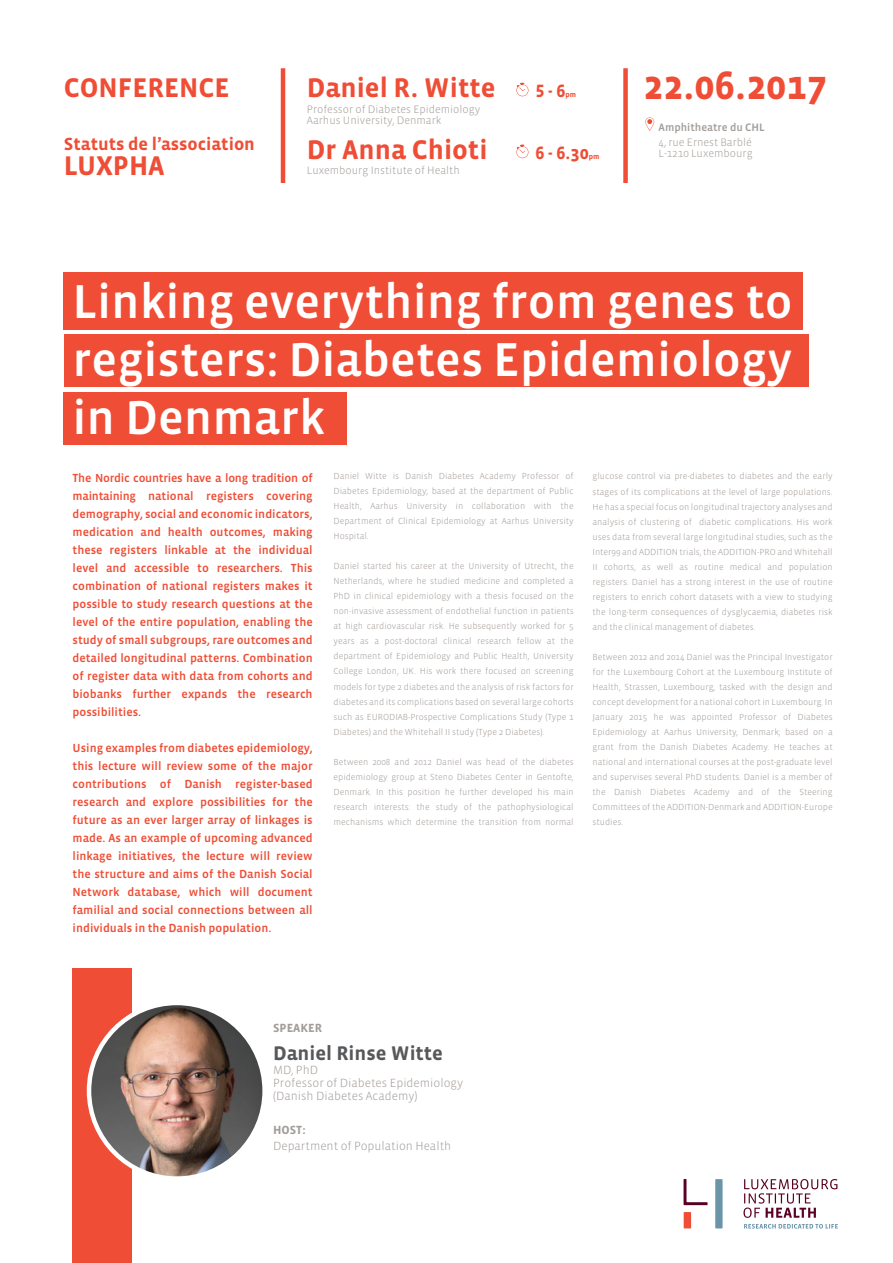
<style>
.page{position:relative;width:893px;height:1263px;background:#fff}
.page>*{position:absolute;margin:0;border:0;box-sizing:border-box;transform-origin:0 0}
.t1{font:500 48.75px/58.5px "Vista Sans OT";color:#fff;text-align:justify}
.t2{font:700 40.5px "Vista Sans OT";color:#ef4d35}
.t3{font:700 27.6px "Vista Sans OT";color:#ef4d35}
.t4{font:700 20.25px "Vista Sans OT";color:#57585a}
.t5{font:700 18.3px "Vista Sans OT";color:#ef4d35}
.t6{font:700 18px "Vista Sans OT";color:#ef4d35}
.t7{font:300 12.15px/13.5px "Vista Sans OT";color:#a39d99}
.t8{font:700 12.15px "Vista Sans OT";color:#a39d99}
.t9{font:500 12px/18px "Vista Sans OT";color:#ef4d35;text-align:justify}
.t10{font:300 11.1px/11.1px "Vista Sans OT";color:#a39d99}
.t11{font:500 11.1px "Vista Sans OT";color:#a39d99}
.t12{font:300 9px/15px "Vista Sans OT";color:#a39d99;text-align:justify}
.t13{font:700 7.5px "Vista Sans OT";color:#ef4d35}
</style>
<div class="page">
<hr style="left:281px;top:68px;width:4px;height:115px;background:#ef4d35">
<div style="left:623px;top:68px;width:5px;height:115px;background:#ef4d35"></div>
<div style="left:64px;top:273px;width:739px;height:57px;background:#ef4d35"></div>
<div style="left:64px;top:335px;width:744px;height:52px;background:#ef4d35"></div>
<div style="left:64px;top:392px;width:283px;height:52px;background:#ef4d35"></div>
<div style="left:73px;top:968px;width:59px;height:295px;background:#ef4d35"></div>
<svg style="left:516px;top:83px;width:12px;height:13px"></svg>
<svg style="left:516px;top:145px;width:12px;height:13px"></svg>
<svg style="left:645px;top:117px;width:9px;height:14px"></svg>
<img style="left:90px;top:1006px;width:172px;height:170px">
<div style="left:87px;top:1001px;width:180px;height:180px;border:4px solid #fff;border-radius:50%"></div>
<svg style="left:684px;top:1179px;width:24px;height:26px"></svg>
<div style="left:684px;top:1212px;width:7px;height:16px;background:#ef4d35"></div>
<div style="left:715px;top:1179px;width:8px;height:49px;background:#6a95a9"></div>
<svg style="left:744px;top:1224px;width:94px;height:4px"></svg>
<svg style="left:743px;top:1179px;width:94px;height:39px"></svg>
<h3 class="t3" style="left:64px;top:74px;width:167px">CONFERENCE</h3>
<h3 class="t6" style="left:64px;top:135px;width:192px">Statuts de l’association</h3>
<h3 class="t3" style="left:64px;top:151px;width:102px">LUXPHA</h3>
<h3 class="t3" style="left:307px;top:74px;width:190px">Daniel R. Witte</h3>
<p class="t10" style="left:307px;top:103px;width:175px">Professor of Diabetes Epidemiology<br>Aarhus University, Denmark</p>
<h3 class="t3" style="left:307px;top:135px;width:182px">Dr Anna Chioti</h3>
<p class="t10" style="left:307px;top:165px;width:154px">Luxembourg Institute of Health</p>
<h3 class="t5" style="left:535px;top:81px;width:32px">5 - 6</h3>
<p class="t13" style="left:566px;top:90px;width:12px">pm</p>
<h3 class="t5" style="left:535px;top:143px;width:55px">6 - 6.30</h3>
<p class="t13" style="left:589px;top:152px;width:12px">pm</p>
<h2 class="t2" style="left:643px;top:64px;width:186px">22.06.2017</h2>
<p class="t11" style="left:658px;top:122px;width:108px">Amphitheatre du CHL</p>
<p class="t10" style="left:658px;top:137px;width:96px">4, rue Ernest Barblé<br>L-1210 Luxembourg</p>
<h1 class="t1" style="left:73px;top:273px;width:722px">Linking everything from genes to registers: Diabetes Epidemiology in Denmark</h1>
<p class="t9" style="left:73px;top:469px;width:242px">The Nordic countries have a long tradition of maintaining national registers covering demography, social and economic indicators, medication and health outcomes, making these registers linkable at the individual level and accessible to researchers. This combination of national registers makes it possible to study research questions at the level of the entire population, enabling the study of small subgroups, rare outcomes and detailed longitudinal patterns. Combination of register data with data from cohorts and biobanks further expands the research possibilities.</p>
<p class="t9" style="left:73px;top:739px;width:242px">Using examples from diabetes epidemiology, this lecture will review some of the major contributions of Danish register-based research and explore possibilities for the future as an ever larger array of linkages is made. As an example of upcoming advanced linkage initiatives, the lecture will review the structure and aims of the Danish Social Network database, which will document familial and social connections between all individuals in the Danish population.</p>
<p class="t12" style="left:334px;top:469px;width:242px">Daniel Witte is Danish Diabetes Academy Professor of Diabetes Epidemiology; based at the department of Public Health, Aarhus University in collaboration with the Department of Clinical Epidemiology at Aarhus University Hospital.</p>
<p class="t12" style="left:334px;top:559px;width:242px">Daniel started his career at the University of Utrecht, the Netherlands, where he studied medicine and completed a PhD in clinical epidemiology with a thesis focused on the non-invasive assessment of endothelial function in patients at high cardiovascular risk. He subsequently worked for 5 years as a post-doctoral clinical research fellow at the department of Epidemiology and Public Health, University College London, UK. His work there focused on screening models for type 2 diabetes and the analysis of risk factors for diabetes and its complications based on several large cohorts such as EURODIAB-Prospective Complications Study (Type 1<br>Diabetes) and the Whitehall II study (Type 2 Diabetes).</p>
<p class="t12" style="left:334px;top:754px;width:242px">Between 2008 and 2012 Daniel was head of the diabetes epidemiology group at Steno Diabetes Center in Gentofte, Denmark. In this position he further developed his main research interests: the study of the pathophysiological mechanisms which determine the transition from normal</p>
<p class="t12" style="left:592px;top:469px;width:242px">glucose control via pre-diabetes to diabetes and the early stages of its complications at the level of large populations.<br>He has a special focus on longitudinal trajectory analyses and analysis of clustering of diabetic complications. His work uses data from several large longitudinal studies, such as the Inter99 and ADDITION trials, the ADDITION-PRO and Whitehall II cohorts, as well as routine medical and population registers. Daniel has a strong interest in the use of routine registers to enrich cohort datasets with a view to studying the long-term consequences of dysglycaemia, diabetes risk and the clinical management of diabetes.</p>
<p class="t12" style="left:592px;top:649px;width:242px">Between 2012 and 2014 Daniel was the Principal Investigator for the Luxembourg Cohort at the Luxembourg Institute of Health, Strassen, Luxembourg, tasked with the design and concept development for a national cohort in Luxembourg. In January 2015 he was appointed Professor of Diabetes Epidemiology at Aarhus University, Denmark; based on a grant from the Danish Diabetes Academy. He teaches at national and international courses at the post-graduate level and supervises several PhD students. Daniel is a member of the Danish Diabetes Academy and of the Steering Committees of the ADDITION-Denmark and ADDITION-Europe studies.</p>
<h3 class="t8" style="left:273px;top:1021px;width:51px">SPEAKER</h3>
<h3 class="t4" style="left:273px;top:1043px;width:171px">Daniel Rinse Witte</h3>
<h3 class="t7" style="left:273px;top:1063px;width:192px">MD, PhD<br>Professor of Diabetes Epidemiology (Danish Diabetes Academy)</h3>
<h3 class="t8" style="left:273px;top:1124px;width:34px">HOST:</h3>
<h3 class="t7" style="left:273px;top:1140px;width:180px">Department of Population Health</h3>
</div>
